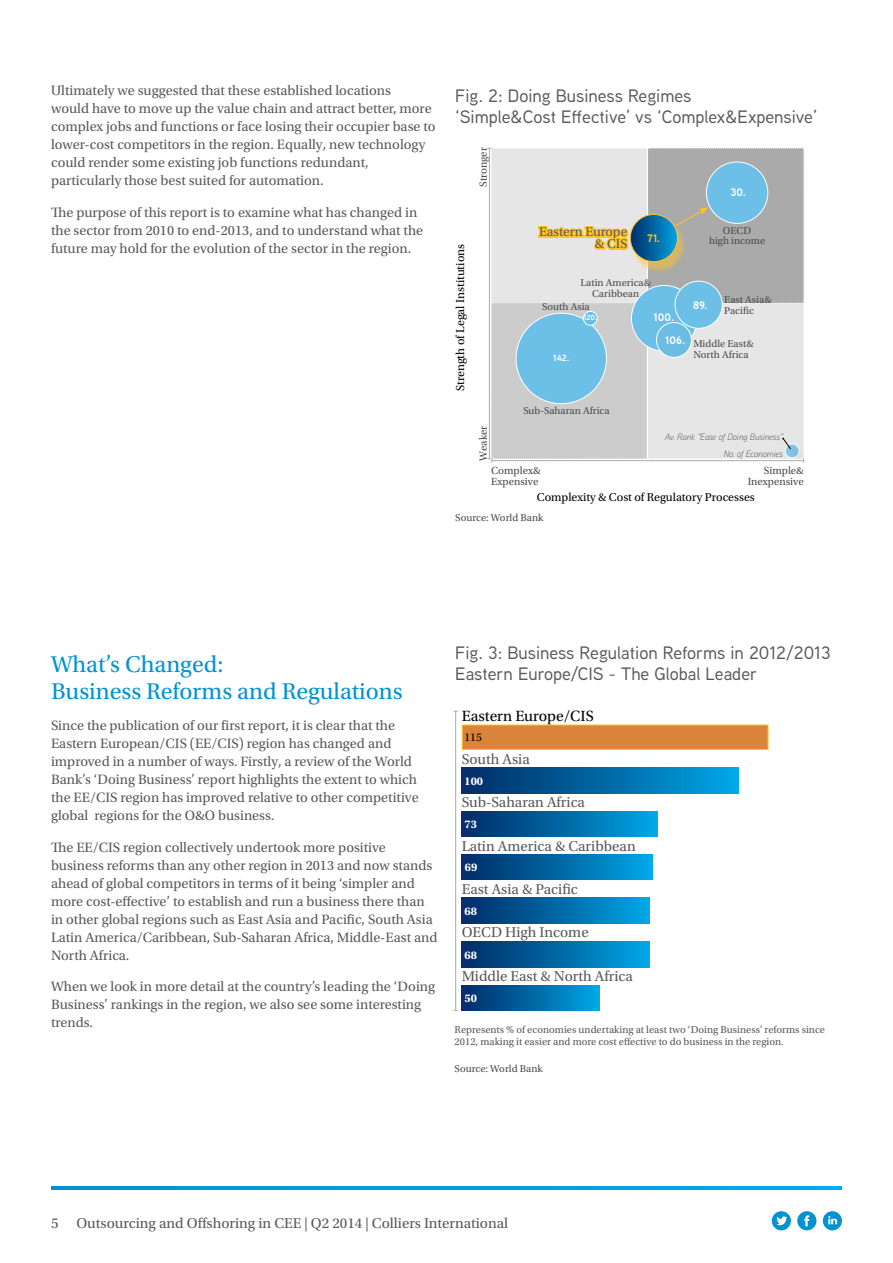
<style>
.page{position:relative;width:893px;height:1263px;background:#fff}
.page>*{position:absolute;margin:0;border:0;box-sizing:border-box;transform-origin:0 0}
.t1{font:24px/27px "Utopia Std";color:#0093d0}
.t2{font:500 18px/21px "Aaux Next";color:#58595b}
.t3{font:15.6px "Utopia Std";color:#000}
.t4{font:15px "Utopia Std";color:#58595b}
.t5{font:14.25px/18px "Utopia Std";color:#58595b}
.t6{font:13.5px/12px "Utopia Std";color:#58595b;text-align:right}
.t7{font:12px "Utopia Std";color:#000}
.t8{font:700 11.7px "Utopia Std";color:#fff}
.t9{font:11.7px "Utopia Std";color:#000}
.t10{font:10.95px/10.9px "Utopia Std";color:#4b4b4b;text-align:right}
.t11{font:700 10.95px "Aaux Next";color:#fff}
.t12{font:700 10.95px "Aaux Next";color:#ffc425}
.t13{font:10.5px/12px "Utopia Std";color:#58595b}
.t14{font:10.5px/10.5px "Utopia Std";color:#4b4b4b;text-align:center}
.t15{font:italic 300 9.15px "Aaux Next";color:#4b4b4b}
.t16{font:700 9px "Aaux Next";color:#fff}
.t17{font:700 7.5px "Aaux Next";color:#fff}
</style>
<div class="page">
<svg style="left:51px;top:1186px;width:791px;height:4px;background:#009edd"></svg>
<div style="left:797px;top:1211px;width:19px;height:19px;background:#0093d0;border-radius:50%"></div>
<svg style="left:804px;top:1215px;width:5px;height:11px"></svg>
<svg style="left:823px;top:1211px;width:19px;height:19px"></svg>
<svg style="left:828px;top:1216px;width:9px;height:8px"></svg>
<div style="left:772px;top:1211px;width:19px;height:19px;background:#0093d0;border-radius:50%"></div>
<svg style="left:776px;top:1216px;width:11px;height:9px"></svg>
<svg style="left:487px;top:148px;width:317px;height:315px;background:#c3cfd2"></svg>
<div style="left:656px;top:322px;width:35px;height:35px;background:#6dbce3;border-radius:50%"></div>
<div style="left:656px;top:322px;width:36px;height:36px;border:1px solid #fff;border-radius:50%"></div>
<hr style="left:455px;top:711px;width:1px;height:299px;background:#aaa">
<div style="left:462px;top:985px;width:138px;height:26px;background:linear-gradient(to right,#012a65,#00a5e4)"></div>
<div style="left:462px;top:898px;width:188px;height:25px;background:linear-gradient(to right,#012a65,#00a6e5)"></div>
<div style="left:462px;top:942px;width:188px;height:25px;background:linear-gradient(to right,#012a65,#00a6e5)"></div>
<div style="left:462px;top:854px;width:190px;height:26px;background:linear-gradient(to right,#012a65,#00a5e4)"></div>
<div style="left:462px;top:811px;width:196px;height:25px;background:linear-gradient(to right,#012a64,#00a5e5)"></div>
<div style="left:462px;top:768px;width:276px;height:25px;background:linear-gradient(to right,#012a64,#00a6e5)"></div>
<div style="left:462px;top:724px;width:306px;height:26px;background:#da843b;border:1px solid #ffc425"></div>
<p class="t5" style="left:51px;top:82px;width:386px">Ultimately we suggested that these established locations<br>would have to move up the value chain and attract better, more complex jobs and functions or face losing their occupier base to lower-cost competitors in the region. Equally, new technology could render some existing job functions redundant, particularly those best suited for automation.</p>
<p class="t5" style="left:51px;top:204px;width:374px">The purpose of this report is to examine what has changed in the sector from 2010 to end-2013, and to understand what the future may hold for the evolution of the sector in the region.</p>
<p class="t2" style="left:455px;top:84px;width:364px">Fig. 2: Doing Business Regimes<br>‘Simple&amp;Cost Effective’ vs ‘Complex&amp;Expensive’</p>
<p class="t7" style="left:454px;top:391px;width:149px;rotate:-90deg">Strength of Legal Institutions</p>
<p class="t10" style="left:478px;top:187px;width:41px;rotate:-90deg">Stronger</p>
<p class="t10" style="left:478px;top:460px;width:36px;rotate:-90deg">Weaker</p>
<p class="t6" style="left:539px;top:226px;width:90px">Eastern Europe &amp; CIS</p>
<p class="t12" style="left:647px;top:230px;width:14px">71.</p>
<p class="t11" style="left:730px;top:185px;width:17px">30.</p>
<p class="t14" style="left:709px;top:225px;width:58px">OECD<br>high income</p>
<p class="t14" style="left:581px;top:278px;width:72px">Latin America&amp;<br>Caribbean</p>
<p class="t14" style="left:542px;top:302px;width:49px">South Asia</p>
<p class="t17" style="left:583px;top:312px;width:15px">120.</p>
<p class="t16" style="left:553px;top:351px;width:18px">142.</p>
<p class="t11" style="left:653px;top:309px;width:22px">100.</p>
<p class="t11" style="left:665px;top:332px;width:22px">106.</p>
<p class="t11" style="left:693px;top:297px;width:16px">89.</p>
<p class="t14" style="left:724px;top:295px;width:49px;text-align:left">East Asia&amp;<br>Pacific</p>
<p class="t14" style="left:693px;top:339px;width:62px;text-align:left">Middle East&amp;<br>North Africa</p>
<p class="t14" style="left:523px;top:405px;width:88px">Sub-Saharan Africa</p>
<p class="t15" style="left:665px;top:431px;width:120px">Av. Rank “Ease of Doing Business”</p>
<p class="t15" style="left:724px;top:448px;width:61px">No. of Economies</p>
<p class="t10" style="left:491px;top:465px;width:51px;text-align:left">Complex&amp;<br>Expensive</p>
<p class="t7" style="left:537px;top:491px;width:219px">Complexity &amp; Cost of Regulatory Processes</p>
<p class="t10" style="left:748px;top:465px;width:58px">Simple&amp;<br>Inexpensive</p>
<p class="t14" style="left:455px;top:512px;width:90px">Source: World Bank</p>
<h1 class="t1" style="left:51px;top:651px;width:353px">What’s Changed:<br>Business Reforms and Regulations</h1>
<p class="t5" style="left:51px;top:717px;width:369px">Since the publication of our first report, it is clear that the Eastern European/CIS (EE/CIS) region has changed and improved in a number of ways. Firstly, a review of the World Bank’s ‘Doing Business’ report highlights the extent to which the EE/CIS region has improved relative to other competitive global regions for the O&amp;O business.</p>
<p class="t5" style="left:51px;top:838px;width:388px">The EE/CIS region collectively undertook more positive business reforms than any other region in 2013 and now stands ahead of global competitors in terms of it being ‘simpler and more cost-effective’ to establish and run a business there than in other global regions such as East Asia and Pacific, South Asia Latin America/Caribbean, Sub-Saharan Africa, Middle-East and North Africa.</p>
<p class="t5" style="left:51px;top:978px;width:386px">When we look in more detail at the country’s leading the ‘Doing<br>Business’ rankings in the region, we also see some interesting trends.</p>
<p class="t2" style="left:455px;top:641px;width:377px">Fig. 3: Business Regulation Reforms in 2012/2013<br>Eastern Europe/CIS - The Global Leader</p>
<p class="t3" style="left:462px;top:708px;width:133px">Eastern Europe/CIS</p>
<p class="t9" style="left:464px;top:731px;width:19px">115</p>
<p class="t4" style="left:462px;top:751px;width:70px">South Asia</p>
<p class="t8" style="left:464px;top:774px;width:20px">100</p>
<p class="t4" style="left:462px;top:794px;width:125px">Sub-Saharan Africa</p>
<p class="t8" style="left:464px;top:817px;width:14px">73</p>
<p class="t4" style="left:462px;top:838px;width:176px">Latin America &amp; Caribbean</p>
<p class="t8" style="left:465px;top:861px;width:14px">69</p>
<p class="t4" style="left:462px;top:881px;width:118px">East Asia &amp; Pacific</p>
<p class="t8" style="left:464px;top:904px;width:14px">68</p>
<p class="t4" style="left:462px;top:924px;width:129px">OECD High Income</p>
<p class="t8" style="left:464px;top:948px;width:14px">68</p>
<p class="t4" style="left:462px;top:968px;width:173px">Middle East &amp; North Africa</p>
<p class="t8" style="left:464px;top:991px;width:14px">50</p>
<p class="t13" style="left:455px;top:1024px;width:372px">Represents % of economies undertaking at least two ‘Doing Business’ reforms since<br>2012, making it easier and more cost effective to do business in the region.</p>
<p class="t14" style="left:455px;top:1063px;width:90px">Source: World Bank</p>
<p class="t4" style="left:51px;top:1215px;width:459px">5 Outsourcing and Offshoring in CEE | Q2 2014 | Colliers International</p>
</div>
